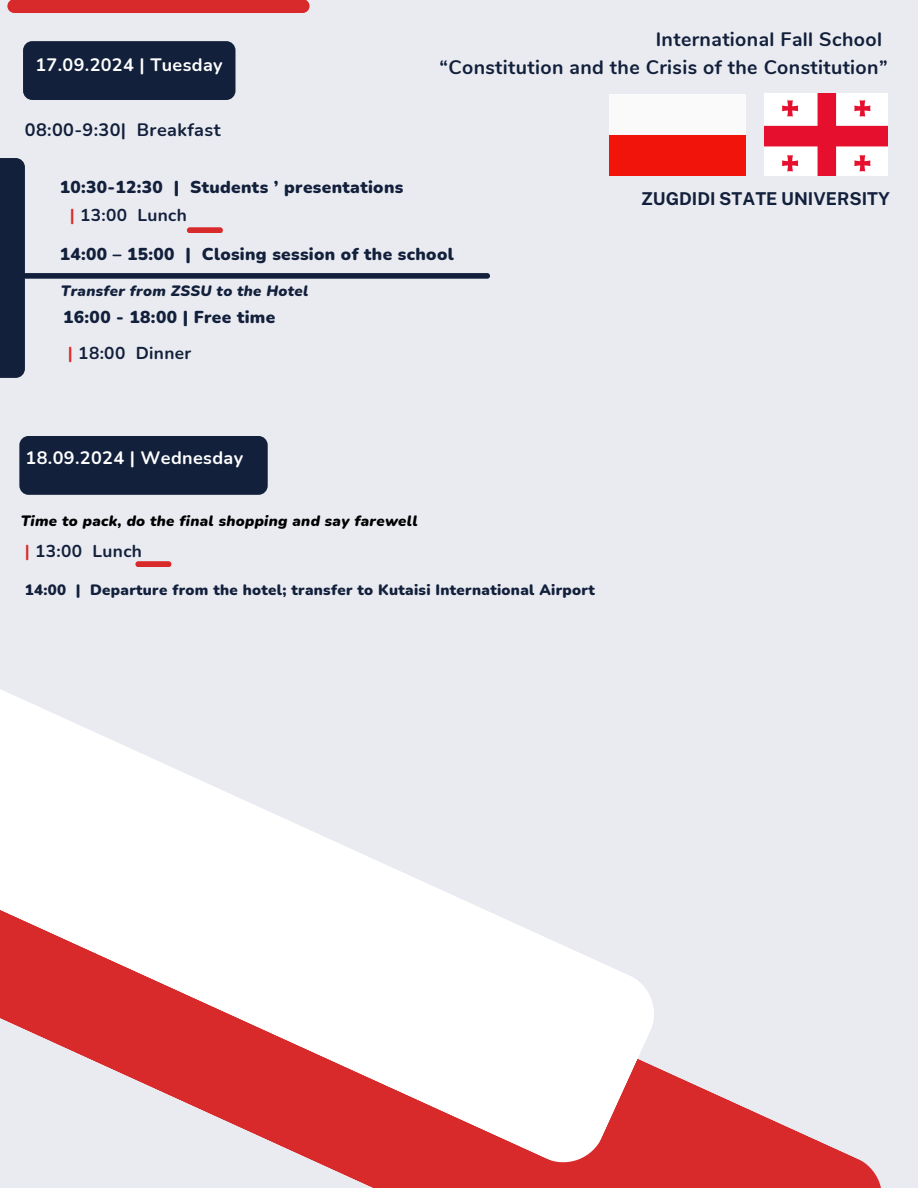
<style>
.page{position:relative;width:918px;height:1188px;background:#eaebf1}
.page>*{position:absolute;margin:0;border:0;box-sizing:border-box;transform-origin:0 0}
.t1{font:700 19.5px/28.2px "Nunito";letter-spacing:.02em;color:#12203b;text-align:right}
.t2{font:700 18px "Nunito";letter-spacing:.02em;color:#fff}
.t3{font:700 18px "Nunito";letter-spacing:.02em;color:#12203b}
.t4{font:700 17.7px "Public Sans";color:#12203b}
.t5{font:900 17.25px "Nunito";letter-spacing:.02em;color:#12203b}
.t6{font:700 17.25px "Nunito";letter-spacing:.02em;color:#12203b}
.t7{font:900 15px "Nunito";letter-spacing:.02em;color:#12203b}
.t8{font:italic 900 15px "Nunito";letter-spacing:.02em;color:#000}
.t9{font:italic 900 15px "Nunito";letter-spacing:.02em;color:#12203b}
.s1{color:#d92a2b}
</style>
<div class="page">
<div style="left:23px;top:41px;width:213px;height:59px;background:#12203b;border-radius:9px"></div>
<div style="left:0;top:158px;width:25px;height:220px;background:#12203b"></div>
<div style="left:19px;top:436px;width:249px;height:59px;background:#12203b;border-radius:9px"></div>
<div style="left:187px;top:227px;width:36px;height:6px;background:#d92a2b;border-radius:3px"></div>
<svg style="left:25px;top:273px;width:465px;height:6px;background:#1f2c46"></svg>
<div style="left:135px;top:561px;width:36px;height:6px;background:#d92a2b;border-radius:3px"></div>
<img style="left:610px;top:94px;width:136px;height:81px">
<img style="left:765px;top:94px;width:122px;height:82px">
<svg style="left:321px;top:1067px;width:560px;height:121px;fill:#d92a2b"></svg>
<svg style="left:0;top:689px;width:655px;height:475px"></svg>
<div style="left:7px;top:0;width:303px;height:13px;background:#d92a2b;border-radius:7px"></div>
<h3 class="t2" style="left:35px;top:53px;width:189px">17.09.2024 | Tuesday</h3>
<h2 class="t3" style="left:25px;top:118px;width:197px">08:00-9:30| Breakfast</h2>
<h2 class="t5" style="left:60px;top:176px;width:345px">10:30-12:30 | Students ’ presentations</h2>
<h3 class="t6" style="left:70px;top:203px;width:119px"><span class="s1">|</span> 13:00 Lunch</h3>
<h3 class="t1" style="left:439px;top:25px;width:450px">International Fall School<br>“Constitution and the Crisis of the Constitution”</h3>
<p class="t4" style="left:641px;top:188px;width:250px">ZUGDIDI STATE UNIVERSITY</p>
<h3 class="t5" style="left:60px;top:242px;width:396px">14:00 – 15:00 | Closing session of the school</h3>
<h1 class="t9" style="left:61px;top:281px;width:249px">Transfer from ZSSU to the Hotel</h1>
<p class="t5" style="left:63px;top:305px;width:214px">16:00 - 18:00 | Free time</p>
<h2 class="t6" style="left:68px;top:341px;width:125px"><span class="s1">|</span> 18:00 Dinner</h2>
<p class="t2" style="left:26px;top:446px;width:219px">18.09.2024 | Wednesday</p>
<h3 class="t8" style="left:21px;top:511px;width:398px">Time to pack, do the final shopping and say farewell</h3>
<h2 class="t6" style="left:25px;top:540px;width:119px"><span class="s1">|</span> 13:00 Lunch</h2>
<h3 class="t7" style="left:25px;top:580px;width:571px">14:00 | Departure from the hotel; transfer to Kutaisi International Airport</h3>
</div>
